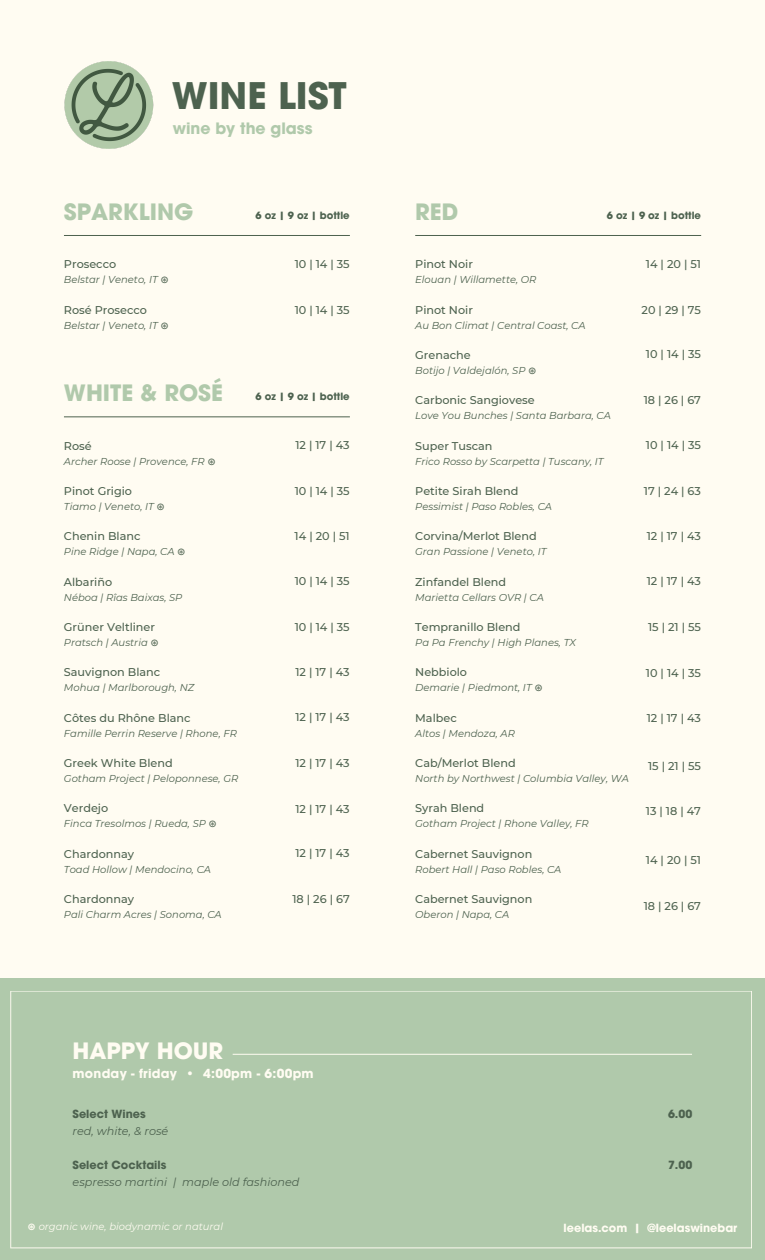
<style>
.page{position:relative;width:765px;height:1260px;background:#fffcf2}
.page>*{position:absolute;margin:0;border:0;box-sizing:border-box;transform-origin:0 0}
.t1{font:36.62px "ITC Avant Garde Gothic Bold 5";color:#4d624f}
.t2{font:22.5px "ITC Avant Garde Gothic Bold 5";color:#b0c9ab}
.t3{font:22.5px "ITC Avant Garde Gothic Bold 5";color:#fffcf2}
.t4{font:15.75px "ITC Avant Garde Gothic Bold 5";color:#b0c9ab}
.t5{font:12.5px "ITC Avant Garde Gothic Bold 5";letter-spacing:.02em;color:#fffcf2}
.t6{font:500 11.25px "Montserrat";color:#4d624f}
.t7{font:italic 11.25px "Montserrat";color:#4d624f}
.t8{font:11.25px "ITC Avant Garde Gothic Bold 5";color:#4d624f}
.t9{font:11.25px "ITC Avant Garde Gothic Bold 5";color:#fffcf2}
.t10{font:italic 10px "Montserrat";color:#4d624f}
.t11{font:10px "ITC Avant Garde Gothic Bold 5";color:#4d624f}
.t12{font:italic 10px "Montserrat";color:#fffcf2}
.s1{font-family:"DejaVu Sans";font-style:normal}
.s2{font-family:"DejaVu Sans";font-weight:700;font-style:normal}
</style>
<div class="page">
<hr style="left:64px;top:416px;width:286px;height:1px;background:#4d624f">
<img style="left:64px;top:61px;width:90px;height:88px">
<div style="left:0;top:978px;width:765px;height:282px;background:#b0c9ab"></div>
<svg style="left:10px;top:991px;width:742px;height:257px"></svg>
<hr style="left:233px;top:1054px;width:459px;height:1px;background:#fffcf2">
<hr style="left:415px;top:235px;width:286px;height:1px;background:#4d624f">
<hr style="left:64px;top:235px;width:286px;height:1px;background:#4d624f">
<h1 class="t1" style="left:172px;top:81px;width:177px">WINE LIST</h1>
<h3 class="t4" style="left:173px;top:122px;width:141px">wine by the glass</h3>
<h2 class="t2" style="left:64px;top:203px;width:131px">SPARKLING</h2>
<p class="t11" style="left:256px;top:211px;width:96px">6 oz | 9 oz | bottle</p>
<h2 class="t2" style="left:415px;top:203px;width:45px">RED</h2>
<p class="t11" style="left:607px;top:211px;width:96px">6 oz | 9 oz | bottle</p>
<p class="t6" style="left:64px;top:257px;width:54px">Prosecco</p>
<p class="t10" style="left:64px;top:273px;width:106px">Belstar | Veneto, IT <span class="s1">⊛</span></p>
<p class="t6" style="left:295px;top:257px;width:57px">10|14|35</p>
<p class="t6" style="left:415px;top:257px;width:59px">Pinot Noir</p>
<p class="t10" style="left:415px;top:273px;width:123px">Elouan | Willamette, OR</p>
<p class="t6" style="left:646px;top:257px;width:57px">14|20|51</p>
<p class="t6" style="left:64px;top:303px;width:85px">Rosé Prosecco</p>
<p class="t10" style="left:64px;top:319px;width:106px">Belstar | Veneto, IT <span class="s1">⊛</span></p>
<p class="t6" style="left:295px;top:303px;width:57px">10|14|35</p>
<p class="t6" style="left:415px;top:303px;width:59px">Pinot Noir</p>
<p class="t10" style="left:415px;top:319px;width:172px">Au Bon Climat | Central Coast, CA</p>
<p class="t6" style="left:642px;top:303px;width:61px">20|29|75</p>
<p class="t6" style="left:415px;top:348px;width:57px">Grenache</p>
<p class="t10" style="left:415px;top:364px;width:123px">Botijo | Valdejalón, SP <span class="s1">⊛</span></p>
<p class="t6" style="left:646px;top:348px;width:57px">10|14|35</p>
<h2 class="t2" style="left:64px;top:384px;width:160px">WHITE &amp; ROSÉ</h2>
<p class="t11" style="left:256px;top:393px;width:96px">6 oz | 9 oz | bottle</p>
<p class="t6" style="left:415px;top:393px;width:121px">Carbonic Sangiovese</p>
<p class="t10" style="left:415px;top:410px;width:197px">Love You Bunches | Santa Barbara, CA</p>
<p class="t6" style="left:644px;top:393px;width:59px">18|26|67</p>
<p class="t6" style="left:64px;top:439px;width:29px">Rosé</p>
<p class="t10" style="left:64px;top:455px;width:153px">Archer Roose | Provence, FR <span class="s1">⊛</span></p>
<p class="t6" style="left:295px;top:438px;width:56px">12|17|43</p>
<p class="t6" style="left:415px;top:439px;width:79px">Super Tuscan</p>
<p class="t10" style="left:415px;top:455px;width:190px">Frico Rosso by Scarpetta | Tuscany, IT</p>
<p class="t6" style="left:646px;top:438px;width:57px">10|14|35</p>
<p class="t6" style="left:64px;top:484px;width:70px">Pinot Grigio</p>
<p class="t10" style="left:64px;top:500px;width:102px">Tiamo | Veneto, IT <span class="s1">⊛</span></p>
<p class="t6" style="left:295px;top:484px;width:57px">10|14|35</p>
<p class="t6" style="left:415px;top:484px;width:105px">Petite Sirah Blend</p>
<p class="t10" style="left:415px;top:500px;width:138px">Pessimist | Paso Robles, CA</p>
<p class="t6" style="left:644px;top:484px;width:59px">17|24|63</p>
<p class="t6" style="left:64px;top:529px;width:78px">Chenin Blanc</p>
<p class="t10" style="left:64px;top:546px;width:123px">Pine Ridge | Napa, CA <span class="s1">⊛</span></p>
<p class="t6" style="left:295px;top:529px;width:57px">14|20|51</p>
<p class="t6" style="left:415px;top:529px;width:123px">Corvina/Merlot Blend</p>
<p class="t10" style="left:415px;top:546px;width:133px">Gran Passione | Veneto, IT</p>
<p class="t6" style="left:647px;top:529px;width:56px">12|17|43</p>
<p class="t6" style="left:64px;top:575px;width:50px">Albariño</p>
<p class="t10" style="left:64px;top:591px;width:120px">Néboa | Rîas Baixas, SP</p>
<p class="t6" style="left:295px;top:574px;width:57px">10|14|35</p>
<p class="t6" style="left:415px;top:575px;width:93px">Zinfandel Blend</p>
<p class="t10" style="left:415px;top:591px;width:130px">Marietta Cellars OVR | CA</p>
<p class="t6" style="left:647px;top:574px;width:56px">12|17|43</p>
<p class="t6" style="left:64px;top:620px;width:93px">Grüner Veltliner</p>
<p class="t10" style="left:64px;top:636px;width:96px">Pratsch | Austria <span class="s1">⊛</span></p>
<p class="t6" style="left:295px;top:620px;width:57px">10|14|35</p>
<p class="t6" style="left:415px;top:620px;width:107px">Tempranillo Blend</p>
<p class="t10" style="left:415px;top:636px;width:162px">Pa Pa Frenchy | High Planes, TX</p>
<p class="t6" style="left:648px;top:620px;width:54px">15|21|55</p>
<p class="t6" style="left:64px;top:665px;width:98px">Sauvignon Blanc</p>
<p class="t10" style="left:64px;top:682px;width:132px">Mohua | Marlborough, NZ</p>
<p class="t6" style="left:295px;top:665px;width:56px">12|17|43</p>
<p class="t6" style="left:415px;top:665px;width:53px">Nebbiolo</p>
<p class="t10" style="left:415px;top:682px;width:129px">Demarie | Piedmont, IT <span class="s1">⊛</span></p>
<p class="t6" style="left:646px;top:666px;width:57px">10|14|35</p>
<p class="t6" style="left:64px;top:711px;width:128px">Côtes du Rhône Blanc</p>
<p class="t10" style="left:64px;top:727px;width:175px">Famille Perrin Reserve | Rhone, FR</p>
<p class="t6" style="left:295px;top:710px;width:56px">12|17|43</p>
<p class="t6" style="left:415px;top:711px;width:43px">Malbec</p>
<p class="t10" style="left:415px;top:727px;width:101px">Altos | Mendoza, AR</p>
<p class="t6" style="left:647px;top:711px;width:56px">12|17|43</p>
<p class="t6" style="left:64px;top:756px;width:110px">Greek White Blend</p>
<p class="t10" style="left:64px;top:772px;width:176px">Gotham Project | Peloponnese, GR</p>
<p class="t6" style="left:295px;top:756px;width:56px">12|17|43</p>
<p class="t6" style="left:415px;top:756px;width:102px">Cab/Merlot Blend</p>
<p class="t10" style="left:415px;top:772px;width:215px">North by Northwest | Columbia Valley, WA</p>
<p class="t6" style="left:648px;top:759px;width:54px">15|21|55</p>
<p class="t6" style="left:64px;top:802px;width:46px">Verdejo</p>
<p class="t10" style="left:64px;top:818px;width:155px">Finca Tresolmos | Rueda, SP <span class="s1">⊛</span></p>
<p class="t6" style="left:295px;top:802px;width:56px">12|17|43</p>
<p class="t6" style="left:415px;top:802px;width:71px">Syrah Blend</p>
<p class="t10" style="left:415px;top:818px;width:175px">Gotham Project | Rhone Valley, FR</p>
<p class="t6" style="left:646px;top:804px;width:57px">13|18|47</p>
<p class="t6" style="left:64px;top:847px;width:72px">Chardonnay</p>
<p class="t10" style="left:64px;top:863px;width:149px">Toad Hollow | Mendocino, CA</p>
<p class="t6" style="left:295px;top:846px;width:56px">12|17|43</p>
<p class="t6" style="left:415px;top:847px;width:119px">Cabernet Sauvignon</p>
<p class="t10" style="left:415px;top:863px;width:148px">Robert Hall | Paso Robles, CA</p>
<p class="t6" style="left:646px;top:853px;width:57px">14|20|51</p>
<p class="t6" style="left:64px;top:892px;width:72px">Chardonnay</p>
<p class="t10" style="left:64px;top:908px;width:159px">Pali Charm Acres | Sonoma, CA</p>
<p class="t6" style="left:292px;top:892px;width:59px">18|26|67</p>
<p class="t6" style="left:415px;top:892px;width:119px">Cabernet Sauvignon</p>
<p class="t10" style="left:415px;top:908px;width:96px">Oberon | Napa, CA</p>
<p class="t6" style="left:644px;top:899px;width:59px">18|26|67</p>
<h2 class="t3" style="left:73px;top:1043px;width:152px">HAPPY HOUR</h2>
<p class="t5" style="left:73px;top:1068px;width:243px">monday - friday • 4:00pm - 6:00pm</p>
<p class="t8" style="left:73px;top:1109px;width:75px">Select Wines</p>
<p class="t7" style="left:73px;top:1125px;width:97px">red, white, &amp; rosé</p>
<p class="t8" style="left:668px;top:1109px;width:26px">6.00</p>
<p class="t8" style="left:73px;top:1160px;width:95px">Select Cocktails</p>
<p class="t7" style="left:73px;top:1176px;width:228px">espresso martini | maple old fashioned</p>
<p class="t8" style="left:668px;top:1160px;width:26px">7.00</p>
<p class="t12" style="left:28px;top:1220px;width:197px"><span class="s2">⊛</span> organic wine, biodynamic or natural</p>
<p class="t9" style="left:564px;top:1223px;width:175px">leelas.com | @leelaswinebar</p>
</div>
